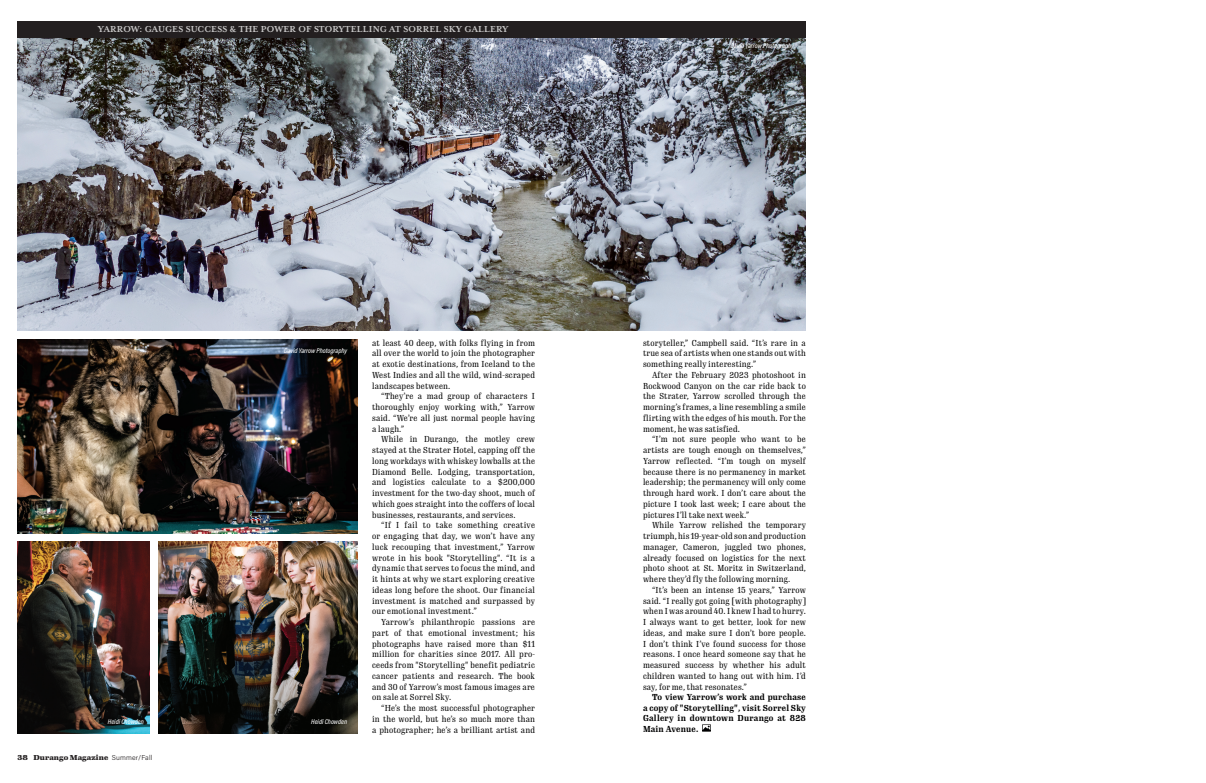
<style>
.page{position:relative;width:1206px;height:783px;background:#fff}
.page>*{position:absolute;margin:0;border:0;box-sizing:border-box;transform-origin:0 0}
.t1{font:700 10px "Mrs Eaves XL Serif OT";letter-spacing:.02em;color:#fff}
.t2{font:8.5px "Gimlet Text Compressed";letter-spacing:.015em;color:#000001}
.t3{font:700 8.5px "Gimlet Text Compressed";letter-spacing:.02em;color:#000001}
.t4{font:italic 500 7px "Acumin Pro Cond";color:#fff}
.t5{font:900 7px "Gimlet Display";letter-spacing:.02em;color:#231f20}
.s1{font-family:"Acumin Pro";font-weight:300}
</style>
<div class="page">
<img style="left:18px;top:38px;width:788px;height:292px">
<img style="left:158px;top:542px;width:200px;height:191px">
<img style="left:18px;top:339px;width:340px;height:194px">
<div style="left:18px;top:21px;width:585px;height:17px;background:#231f20"></div>
<img style="left:18px;top:542px;width:131px;height:191px">
<svg style="left:702px;top:724px;width:9px;height:8px"></svg>
<div style="left:603px;top:21px;width:203px;height:17px;background:#231f20"></div>
<p class="t1" style="left:98px;top:24px;width:412px">YARROW: GAUGES SUCCESS &amp; THE POWER OF STORYTELLING AT SORREL SKY GALLERY</p>
<p class="t4" style="left:731px;top:41px;width:65px">David Yarrow Photography</p>
<p class="t4" style="left:108px;top:717px;width:37px">Heidi Chowden</p>
<p class="t5" style="left:18px;top:752px;width:136px">38 Durango Magazine <span class="s1">Summer/Fall</span></p>
<p class="t4" style="left:284px;top:346px;width:65px">David Yarrow Photography</p>
<p class="t4" style="left:311px;top:717px;width:37px">Heidi Chowden</p>
<p class="t2" style="left:372px;top:337px;width:164px">at least 40 deep, with folks flying in from</p>
<p class="t2" style="left:372px;top:348px;width:164px">all over the world to join the photographer</p>
<p class="t2" style="left:372px;top:358px;width:164px">at exotic destinations, from Iceland to the</p>
<p class="t2" style="left:372px;top:369px;width:164px">West Indies and all the wild, wind-scraped</p>
<p class="t2" style="left:372px;top:380px;width:80px">landscapes between.</p>
<p class="t2" style="left:381px;top:391px;width:155px">“They’re a mad group of characters I</p>
<p class="t2" style="left:372px;top:401px;width:164px">thoroughly enjoy working with,” Yarrow</p>
<p class="t2" style="left:372px;top:412px;width:164px">said. “We’re all just normal people having</p>
<p class="t2" style="left:372px;top:423px;width:34px">a laugh.”</p>
<p class="t2" style="left:381px;top:434px;width:155px">While in Durango, the motley crew</p>
<p class="t2" style="left:372px;top:444px;width:164px">stayed at the Strater Hotel, capping off the</p>
<p class="t2" style="left:372px;top:455px;width:164px">long workdays with whiskey lowballs at the</p>
<p class="t2" style="left:372px;top:466px;width:164px">Diamond Belle. Lodging, transportation,</p>
<p class="t2" style="left:372px;top:477px;width:164px">and logistics calculate to a $200,000</p>
<p class="t2" style="left:372px;top:487px;width:164px">investment for the two-day shoot, much of</p>
<p class="t2" style="left:372px;top:498px;width:164px">which goes straight into the coffers of local</p>
<p class="t2" style="left:372px;top:509px;width:145px">businesses, restaurants, and services.</p>
<p class="t2" style="left:381px;top:520px;width:155px">“If I fail to take something creative</p>
<p class="t2" style="left:372px;top:530px;width:164px">or engaging that day, we won’t have any</p>
<p class="t2" style="left:372px;top:541px;width:164px">luck recouping that investment,” Yarrow</p>
<p class="t2" style="left:372px;top:552px;width:164px">wrote in his book "Storytelling". “It is a</p>
<p class="t2" style="left:372px;top:563px;width:164px">dynamic that serves to focus the mind, and</p>
<p class="t2" style="left:372px;top:573px;width:164px">it hints at why we start exploring creative</p>
<p class="t2" style="left:372px;top:584px;width:164px">ideas long before the shoot. Our financial</p>
<p class="t2" style="left:372px;top:595px;width:164px">investment is matched and surpassed by</p>
<p class="t2" style="left:372px;top:606px;width:106px">our emotional investment.”</p>
<p class="t2" style="left:381px;top:616px;width:155px">Yarrow’s philanthropic passions are</p>
<p class="t2" style="left:372px;top:627px;width:164px">part of that emotional investment; his</p>
<p class="t2" style="left:372px;top:638px;width:164px">photographs have raised more than $11</p>
<p class="t2" style="left:372px;top:649px;width:164px">million for charities since 2017. All pro-</p>
<p class="t2" style="left:372px;top:659px;width:164px">ceeds from "Storytelling" benefit pediatric</p>
<p class="t2" style="left:372px;top:670px;width:164px">cancer patients and research. The book</p>
<p class="t2" style="left:372px;top:681px;width:164px">and 30 of Yarrow’s most famous images are</p>
<p class="t2" style="left:372px;top:692px;width:81px">on sale at Sorrel Sky.</p>
<p class="t2" style="left:381px;top:702px;width:155px">“He’s the most successful photographer</p>
<p class="t2" style="left:372px;top:713px;width:164px">in the world, but he’s so much more than</p>
<p class="t2" style="left:372px;top:724px;width:164px">a photographer; he’s a brilliant artist and</p>
<p class="t2" style="left:643px;top:337px;width:164px">storyteller,” Campbell said. “It’s rare in a</p>
<p class="t2" style="left:643px;top:348px;width:164px">true sea of artists when one stands out with</p>
<p class="t2" style="left:643px;top:358px;width:115px">something really interesting.”</p>
<p class="t2" style="left:652px;top:369px;width:155px">After the February 2023 photoshoot in</p>
<p class="t2" style="left:643px;top:380px;width:164px">Rockwood Canyon on the car ride back to</p>
<p class="t2" style="left:643px;top:391px;width:164px">the Strater, Yarrow scrolled through the</p>
<p class="t2" style="left:643px;top:401px;width:164px">morning’s frames, a line resembling a smile</p>
<p class="t2" style="left:643px;top:412px;width:164px">flirting with the edges of his mouth. For the</p>
<p class="t2" style="left:643px;top:423px;width:99px">moment, he was satisfied.</p>
<p class="t2" style="left:652px;top:434px;width:155px">“I’m not sure people who want to be</p>
<p class="t2" style="left:643px;top:444px;width:164px">artists are tough enough on themselves,”</p>
<p class="t2" style="left:643px;top:455px;width:164px">Yarrow reflected. “I’m tough on myself</p>
<p class="t2" style="left:643px;top:466px;width:164px">because there is no permanency in market</p>
<p class="t2" style="left:643px;top:477px;width:164px">leadership; the permanency will only come</p>
<p class="t2" style="left:643px;top:487px;width:164px">through hard work. I don’t care about the</p>
<p class="t2" style="left:643px;top:498px;width:164px">picture I took last week; I care about the</p>
<p class="t2" style="left:643px;top:509px;width:108px">pictures I’ll take next week.”</p>
<p class="t2" style="left:652px;top:520px;width:155px">While Yarrow relished the temporary</p>
<p class="t2" style="left:643px;top:530px;width:164px">triumph, his 19-year-old son and production</p>
<p class="t2" style="left:643px;top:541px;width:164px">manager, Cameron, juggled two phones,</p>
<p class="t2" style="left:643px;top:552px;width:164px">already focused on logistics for the next</p>
<p class="t2" style="left:643px;top:563px;width:164px">photo shoot at St. Moritz in Switzerland,</p>
<p class="t2" style="left:643px;top:573px;width:149px">where they’d fly the following morning.</p>
<p class="t2" style="left:652px;top:584px;width:155px">“It’s been an intense 15 years,” Yarrow</p>
<p class="t2" style="left:643px;top:595px;width:164px">said. “I really got going [with photography]</p>
<p class="t2" style="left:643px;top:606px;width:164px">when I was around 40. I knew I had to hurry.</p>
<p class="t2" style="left:643px;top:616px;width:164px">I always want to get better, look for new</p>
<p class="t2" style="left:643px;top:627px;width:164px">ideas, and make sure I don’t bore people.</p>
<p class="t2" style="left:643px;top:638px;width:164px">I don’t think I’ve found success for those</p>
<p class="t2" style="left:643px;top:649px;width:164px">reasons. I once heard someone say that he</p>
<p class="t2" style="left:643px;top:659px;width:164px">measured success by whether his adult</p>
<p class="t2" style="left:643px;top:670px;width:164px">children wanted to hang out with him. I’d</p>
<p class="t2" style="left:643px;top:681px;width:106px">say, for me, that resonates.”</p>
<p class="t3" style="left:652px;top:691px;width:155px">To view Yarrow’s work and purchase</p>
<p class="t3" style="left:643px;top:702px;width:164px">a copy of "Storytelling", visit Sorrel Sky</p>
<p class="t3" style="left:643px;top:712px;width:164px">Gallery in downtown Durango at 828</p>
<p class="t3" style="left:643px;top:723px;width:57px">Main Avenue.</p>
</div>
